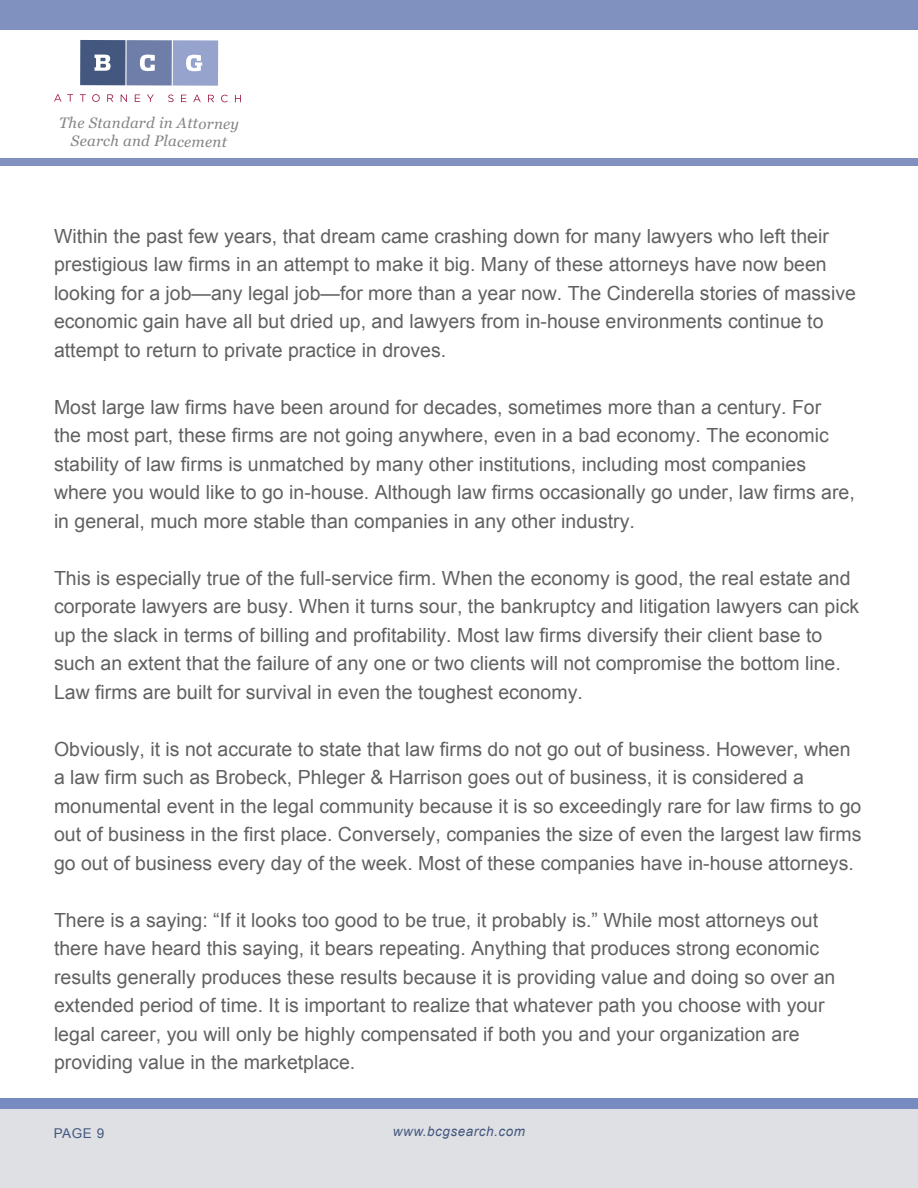
<style>
.page{position:relative;width:918px;height:1188px;background:#fff}
.page>*{position:absolute;margin:0;border:0;box-sizing:border-box;transform-origin:0 0}
.Body_Text{font:19.5px/28.5px "Arial";color:#616163}
.t1{font:italic 15.15px/18.1px "Georgia";letter-spacing:.015em;color:#848587;text-align:center}
.t2{font:italic 13.5px "Arial";letter-spacing:.04em;color:#43577f}
.t3{font:13.5px "Arial";color:#43577f}
</style>
<div class="page">
<div style="left:0;top:158px;width:918px;height:7px;background:#8091bf"></div>
<div style="left:0;top:0;width:918px;height:30px;background:#8091bf"></div>
<div style="left:0;top:1109px;width:918px;height:79px;background:#dfe0e4"></div>
<div style="left:0;top:1098px;width:918px;height:11px;background:#778bc0"></div>
<svg style="left:168px;top:94px;width:73px;height:8px"></svg>
<svg style="left:54px;top:94px;width:100px;height:8px"></svg>
<div style="left:80px;top:40px;width:46px;height:45px;background:#43577f"></div>
<div style="left:126px;top:40px;width:46px;height:46px;background:#6f7ea8"></div>
<div style="left:173px;top:40px;width:45px;height:46px;background:#96a3cc"></div>
<svg style="left:95px;top:55px;width:16px;height:16px"></svg>
<svg style="left:140px;top:55px;width:15px;height:16px"></svg>
<svg style="left:186px;top:55px;width:16px;height:16px"></svg>
<p class="t1" style="left:59px;top:114px;width:182px">The Standard in Attorney<br>Search and Placement</p>
<p class="Body_Text" style="left:54px;top:222px;width:803px">Within the past few years, that dream came crashing down for many lawyers who left their prestigious law firms in an attempt to make it big. Many of these attorneys have now been looking for a job—any legal job—for more than a year now. The Cinderella stories of massive economic gain have all but dried up, and lawyers from in-house environments continue to attempt to return to private practice in droves.</p>
<p class="Body_Text" style="left:54px;top:393px;width:802px">Most large law firms have been around for decades, sometimes more than a century. For<br>the most part, these firms are not going anywhere, even in a bad economy. The economic stability of law firms is unmatched by many other institutions, including most companies where you would like to go in-house. Although law firms occasionally go under, law firms are, in general, much more stable than companies in any other industry.</p>
<p class="Body_Text" style="left:54px;top:564px;width:807px">This is especially true of the full-service firm. When the economy is good, the real estate and corporate lawyers are busy. When it turns sour, the bankruptcy and litigation lawyers can pick up the slack in terms of billing and profitability. Most law firms diversify their client base to such an extent that the failure of any one or two clients will not compromise the bottom line.<br>Law firms are built for survival in even the toughest economy.</p>
<p class="Body_Text" style="left:54px;top:735px;width:809px">Obviously, it is not accurate to state that law firms do not go out of business. However, when a law firm such as Brobeck, Phleger &amp; Harrison goes out of business, it is considered a monumental event in the legal community because it is so exceedingly rare for law firms to go out of business in the first place. Conversely, companies the size of even the largest law firms go out of business every day of the week. Most of these companies have in-house attorneys.</p>
<p class="Body_Text" style="left:54px;top:906px;width:783px">There is a saying: “If it looks too good to be true, it probably is.” While most attorneys out there have heard this saying, it bears repeating. Anything that produces strong economic results generally produces these results because it is providing value and doing so over an extended period of time. It is important to realize that whatever path you choose with your legal career, you will only be highly compensated if both you and your organization are providing value in the marketplace.</p>
<p class="t3" style="left:54px;top:1124px;width:52px">PAGE 9</p>
<p class="t2" style="left:393px;top:1123px;width:134px">www.bcgsearch.com</p>
</div>
